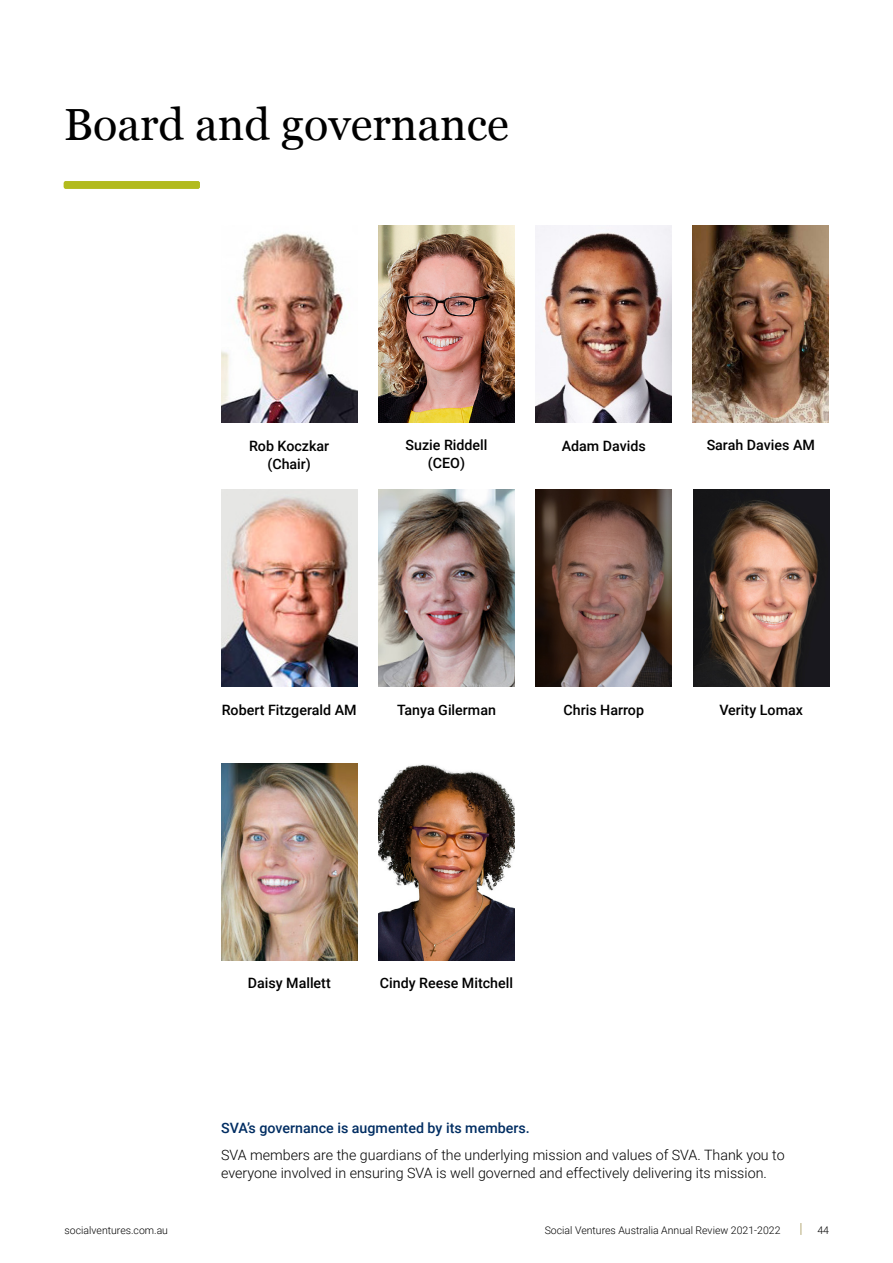
<style>
.page{position:relative;width:893px;height:1263px;background:#fff}
.page>*{position:absolute;margin:0;border:0;box-sizing:border-box;transform-origin:0 0}
.t1{font:45px "Georgia";color:#000}
.t2{font:300 14.25px/18px "Roboto";color:#000}
.t3{font:500 14.25px/18px "Roboto";color:#000;text-align:center}
.t4{font:500 14.25px "Roboto";color:#002d62}
.t5{font:300 10.5px "Roboto";color:#000}
</style>
<div class="page">
<img style="left:221px;top:233px;width:136px;height:190px">
<img style="left:536px;top:226px;width:136px;height:197px">
<img style="left:378px;top:226px;width:136px;height:197px">
<img style="left:693px;top:226px;width:136px;height:197px">
<img style="left:378px;top:490px;width:137px;height:197px">
<img style="left:536px;top:490px;width:136px;height:197px">
<img style="left:693px;top:490px;width:136px;height:197px">
<img style="left:221px;top:763px;width:136px;height:197px">
<img style="left:378px;top:764px;width:136px;height:196px">
<div style="left:64px;top:181px;width:136px;height:8px;background:#b2bb1e;border-radius:2px"></div>
<img style="left:221px;top:490px;width:136px;height:197px">
<svg style="left:800px;top:1223px;width:1px;height:12px"></svg>
<h1 class="t1" style="left:64px;top:92px;width:447px">Board and governance</h1>
<p class="t3" style="left:249px;top:436px;width:82px">Rob Koczkar (Chair)</p>
<p class="t3" style="left:405px;top:435px;width:84px">Suzie Riddell</p>
<p class="t3" style="left:562px;top:436px;width:86px">Adam Davids</p>
<p class="t3" style="left:428px;top:453px;width:39px">(CEO)</p>
<p class="t3" style="left:707px;top:435px;width:110px">Sarah Davies AM</p>
<p class="t3" style="left:222px;top:700px;width:136px">Robert Fitzgerald AM</p>
<p class="t3" style="left:397px;top:700px;width:100px">Tanya Gilerman</p>
<p class="t3" style="left:563px;top:700px;width:82px">Chris Harrop</p>
<p class="t3" style="left:719px;top:700px;width:85px">Verity Lomax</p>
<p class="t3" style="left:248px;top:973px;width:85px">Daisy Mallett</p>
<p class="t3" style="left:380px;top:973px;width:135px">Cindy Reese Mitchell</p>
<p class="t4" style="left:221px;top:1118px;width:310px">SVA’s governance is augmented by its members.</p>
<p class="t2" style="left:221px;top:1145px;width:565px">SVA members are the guardians of the underlying mission and values of SVA. Thank you to everyone involved in ensuring SVA is well governed and effectively delivering its mission.</p>
<p class="t5" style="left:65px;top:1223px;width:105px">socialventures.com.au</p>
<p class="t5" style="left:545px;top:1223px;width:237px">Social Ventures Australia Annual Review 2021-2022</p>
<p class="t5" style="left:817px;top:1223px;width:13px">44</p>
</div>
